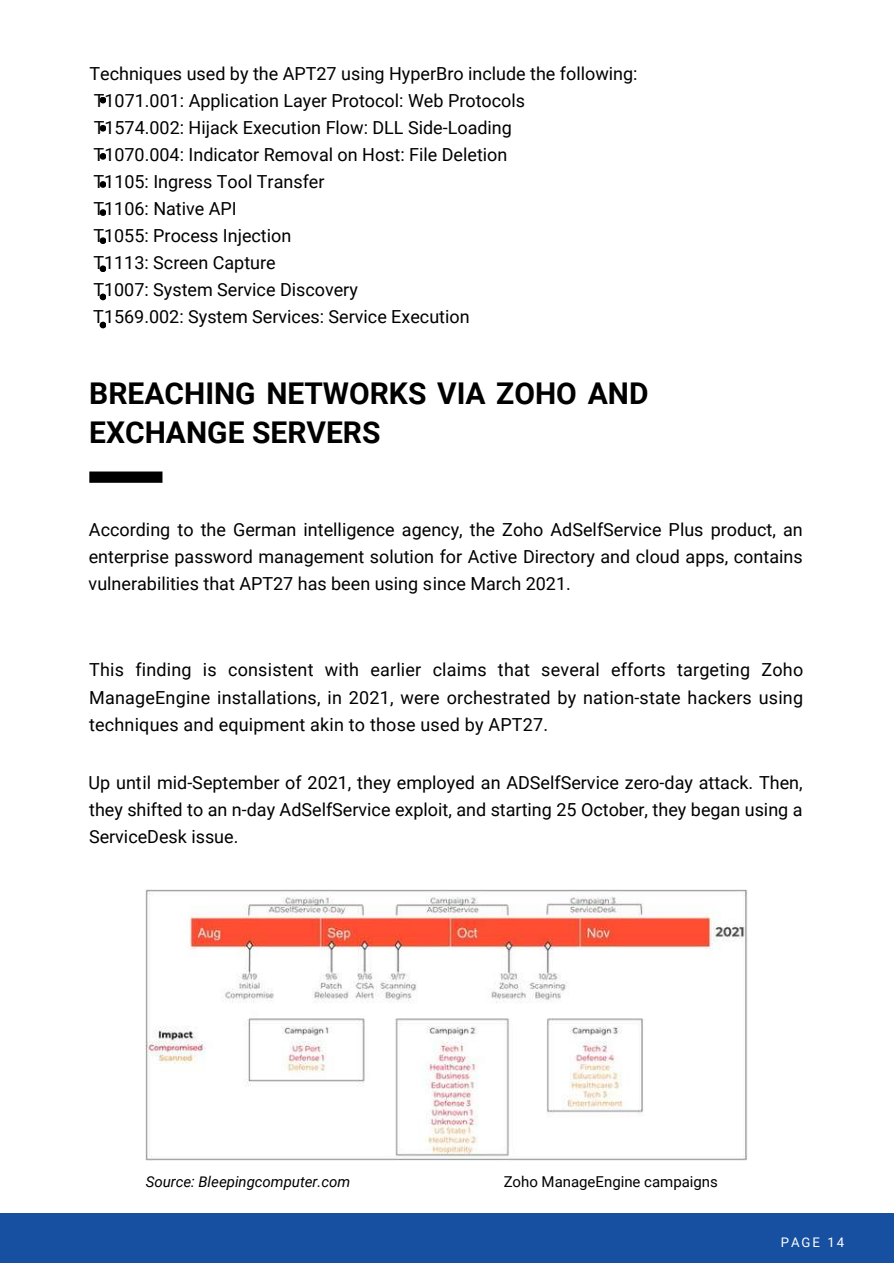
<style>
.page{position:relative;width:894px;height:1264px;background:#fff}
.page>*{position:absolute;margin:0;border:0;box-sizing:border-box;transform-origin:0 0}
.t1{font:700 30px/39.3px "Roboto";color:#000}
.t2{font:18px/27px "Roboto";color:#000;text-align:justify}
.t3{font:italic 15px "Roboto";color:#000}
.t4{font:15px "Roboto";color:#000}
.t5{font:13.2px "Roboto";letter-spacing:.15em;color:#fff}
</style>
<div class="page">
<div style="left:89px;top:471px;width:73px;height:12px;background:#000"></div>
<img style="left:146px;top:889px;width:601px;height:270px">
<div style="left:0;top:1213px;width:892px;height:49px;background:#1750a1"></div>
<svg style="left:100px;top:97px;width:6px;height:6px"></svg>
<svg style="left:100px;top:125px;width:6px;height:7px"></svg>
<svg style="left:100px;top:153px;width:6px;height:7px"></svg>
<svg style="left:100px;top:181px;width:6px;height:7px"></svg>
<svg style="left:100px;top:209px;width:6px;height:7px"></svg>
<svg style="left:100px;top:237px;width:6px;height:7px"></svg>
<svg style="left:100px;top:265px;width:6px;height:7px"></svg>
<svg style="left:100px;top:293px;width:6px;height:7px"></svg>
<svg style="left:100px;top:322px;width:6px;height:6px"></svg>
<p class="t2" style="left:89px;top:59px;width:549px;text-align:left">Techniques used by the APT27 using HyperBro include the following:<br>T1071.001: Application Layer Protocol: Web Protocols<br>T1574.002: Hijack Execution Flow: DLL Side-Loading<br>T1070.004: Indicator Removal on Host: File Deletion<br>T1105: Ingress Tool Transfer<br>T1106: Native API<br>T1055: Process Injection<br>T1113: Screen Capture<br>T1007: System Service Discovery<br>T1569.002: System Services: Service Execution</p>
<h1 class="t1" style="left:89px;top:372px;width:560px">BREACHING NETWORKS VIA ZOHO AND<br>EXCHANGE SERVERS</h1>
<p class="t2" style="left:89px;top:515px;width:715px">According to the German intelligence agency, the Zoho AdSelfService Plus product, an enterprise password management solution for Active Directory and cloud apps, contains vulnerabilities that APT27 has been using since March 2021.</p>
<p class="t2" style="left:89px;top:656px;width:715px">This finding is consistent with earlier claims that several efforts targeting Zoho ManageEngine installations, in 2021, were orchestrated by nation-state hackers using techniques and equipment akin to those used by APT27.</p>
<p class="t2" style="left:88px;top:768px;width:715px">Up until mid-September of 2021, they employed an ADSelfService zero-day attack. Then, they shifted to an n-day AdSelfService exploit, and starting 25 October, they began using a ServiceDesk issue.</p>
<p class="t3" style="left:146px;top:1171px;width:206px">Source: Bleepingcomputer.com</p>
<p class="t4" style="left:503px;top:1171px;width:216px">Zoho ManageEngine campaigns</p>
<p class="t5" style="left:780px;top:1232px;width:65px">PAGE 14</p>
</div>
